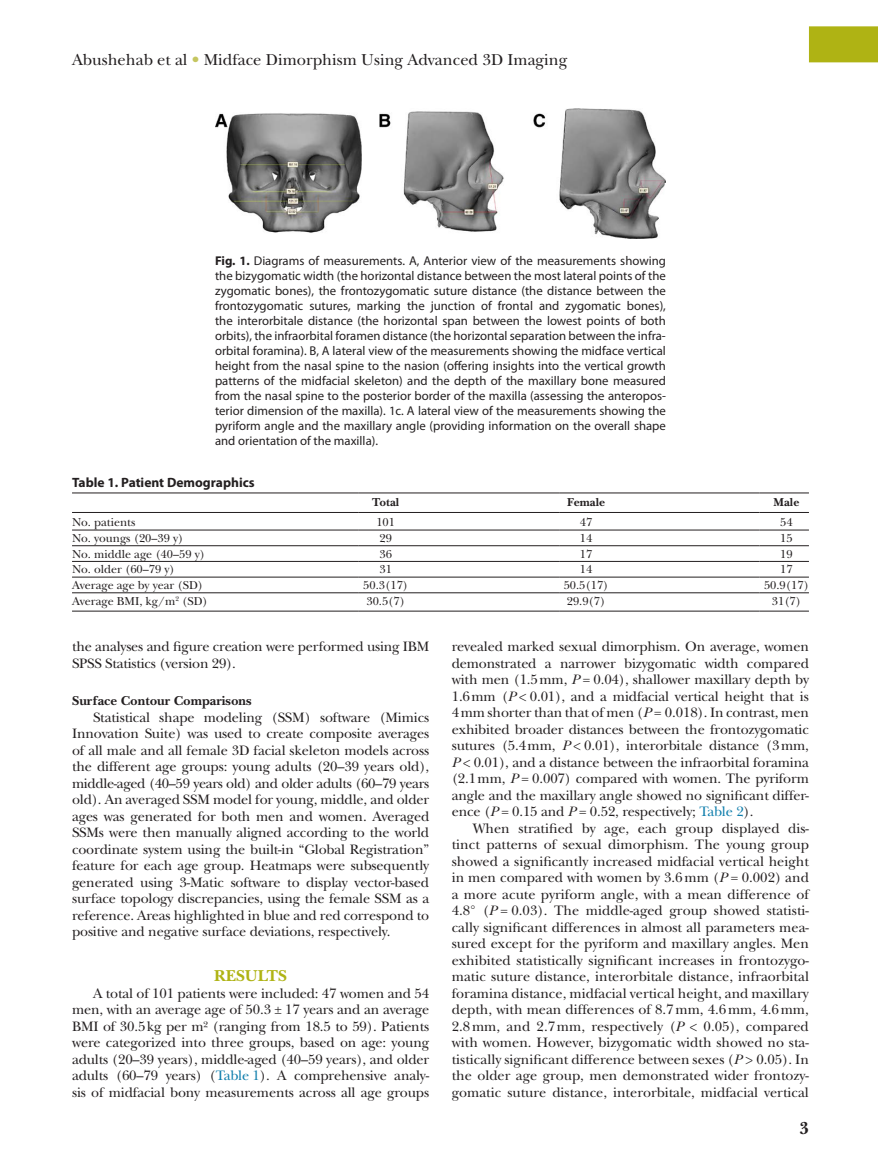
<style>
.page{position:relative;width:878px;height:1175px;background:#fff}
.page>*{position:absolute;margin:0;border:0;box-sizing:border-box;transform-origin:0 0}
.t1{font:700 18px "New Baskerville Std";color:#231f20}
.t2{font:16.5px "New Baskerville Std";color:#231f20}
.t3{font:700 16.5px "New Baskerville Std";color:#afb314}
.t4{font:14.25px/16.5px "New Baskerville Std";letter-spacing:-.01em;color:#231f20;text-align:justify}
.t5{font:700 13.5px "Myriad Pro";color:#231f20}
.t6{font:700 13.5px "New Baskerville Std";color:#231f20}
.t7{font:12.75px/15px "Myriad Pro";color:#231f20;text-align:justify}
.t8{font:12px "New Baskerville Std";color:#231f20}
.t9{font:700 12px "New Baskerville Std";color:#231f20}
.s1{color:#c5c660}
.s2{font-weight:700}
.s3{color:#0f7eac}
.s4{font-style:italic}
</style>
<div class="page">
<div style="left:808px;top:26px;width:70px;height:36px;background:#afb314"></div>
<img style="left:215px;top:108px;width:451px;height:131px">
<hr style="left:72px;top:492px;width:287px;height:1px;background:#231f20">
<hr style="left:72px;top:512px;width:287px;height:1px;background:#231f20">
<hr style="left:359px;top:492px;width:200px;height:1px;background:#231f20">
<hr style="left:359px;top:512px;width:200px;height:1px;background:#231f20">
<hr style="left:559px;top:492px;width:200px;height:1px;background:#231f20">
<hr style="left:559px;top:512px;width:200px;height:1px;background:#231f20">
<hr style="left:759px;top:492px;width:49px;height:1px;background:#231f20">
<hr style="left:759px;top:512px;width:49px;height:1px;background:#231f20">
<hr style="left:72px;top:529px;width:287px;height:1px;background:#231f20">
<hr style="left:359px;top:529px;width:200px;height:1px;background:#231f20">
<hr style="left:559px;top:529px;width:200px;height:1px;background:#231f20">
<hr style="left:759px;top:529px;width:49px;height:1px;background:#231f20">
<hr style="left:72px;top:545px;width:287px;height:1px;background:#231f20">
<hr style="left:359px;top:545px;width:200px;height:1px;background:#231f20">
<hr style="left:559px;top:545px;width:200px;height:1px;background:#231f20">
<hr style="left:759px;top:545px;width:49px;height:1px;background:#231f20">
<hr style="left:72px;top:561px;width:287px;height:1px;background:#231f20">
<hr style="left:359px;top:561px;width:200px;height:1px;background:#231f20">
<hr style="left:559px;top:561px;width:200px;height:1px;background:#231f20">
<hr style="left:759px;top:561px;width:49px;height:1px;background:#231f20">
<hr style="left:72px;top:576px;width:287px;height:1px;background:#231f20">
<hr style="left:359px;top:576px;width:200px;height:1px;background:#231f20">
<hr style="left:559px;top:576px;width:200px;height:1px;background:#231f20">
<hr style="left:759px;top:576px;width:49px;height:1px;background:#231f20">
<hr style="left:72px;top:592px;width:287px;height:1px;background:#231f20">
<hr style="left:72px;top:610px;width:287px;height:1px;background:#231f20">
<hr style="left:359px;top:592px;width:200px;height:1px;background:#231f20">
<hr style="left:359px;top:610px;width:200px;height:1px;background:#231f20">
<hr style="left:559px;top:592px;width:200px;height:1px;background:#231f20">
<hr style="left:559px;top:610px;width:200px;height:1px;background:#231f20">
<hr style="left:759px;top:592px;width:49px;height:1px;background:#231f20">
<hr style="left:759px;top:610px;width:49px;height:1px;background:#231f20">
<p class="t2" style="left:72px;top:50px;width:497px">Abushehab et al <span class="s1">•</span> Midface Dimorphism Using Advanced 3D Imaging</p>
<p class="t7" style="left:215px;top:253px;width:452px"><span class="s2">Fig. 1.</span> Diagrams of measurements. A, Anterior view of the measurements showing the bizygomatic width (the horizontal distance between the most lateral points of the zygomatic bones), the frontozygomatic suture distance (the distance between the frontozygomatic sutures, marking the junction of frontal and zygomatic bones), the interorbitale distance (the horizontal span between the lowest points of both orbits), the infraorbital foramen distance (the horizontal separation between the infra&shy;orbital foramina). B, A lateral view of the measurements showing the midface vertical height from the nasal spine to the nasion (offering insights into the vertical growth patterns of the midfacial skeleton) and the depth of the maxillary bone measured from the nasal spine to the posterior border of the maxilla (assessing the anteropos&shy;terior dimension of the maxilla). 1c. A lateral view of the measurements showing the pyriform angle and the maxillary angle (providing information on the overall shape and orientation of the maxilla).</p>
<p class="t5" style="left:72px;top:473px;width:184px">Table 1. Patient Demographics</p>
<p class="t9" style="left:372px;top:495px;width:28px">Total</p>
<p class="t9" style="left:567px;top:495px;width:39px">Female</p>
<p class="t9" style="left:773px;top:495px;width:27px">Male</p>
<p class="t8" style="left:72px;top:515px;width:65px">No. patients</p>
<p class="t8" style="left:376px;top:515px;width:20px">101</p>
<p class="t8" style="left:580px;top:515px;width:14px">47</p>
<p class="t8" style="left:780px;top:515px;width:14px">54</p>
<p class="t8" style="left:72px;top:531px;width:113px">No. youngs (20–39 y)</p>
<p class="t8" style="left:379px;top:531px;width:14px">29</p>
<p class="t8" style="left:580px;top:531px;width:14px">14</p>
<p class="t8" style="left:780px;top:531px;width:14px">15</p>
<p class="t8" style="left:72px;top:547px;width:134px">No. middle age (40–59 y)</p>
<p class="t8" style="left:379px;top:547px;width:14px">36</p>
<p class="t8" style="left:580px;top:547px;width:14px">17</p>
<p class="t8" style="left:780px;top:547px;width:14px">19</p>
<p class="t8" style="left:72px;top:562px;width:104px">No. older (60–79 y)</p>
<p class="t8" style="left:379px;top:562px;width:14px">31</p>
<p class="t8" style="left:580px;top:562px;width:14px">14</p>
<p class="t8" style="left:780px;top:562px;width:14px">17</p>
<p class="t8" style="left:72px;top:578px;width:133px">Average age by year (SD)</p>
<p class="t8" style="left:363px;top:578px;width:46px">50.3(17)</p>
<p class="t8" style="left:563px;top:578px;width:46px">50.5(17)</p>
<p class="t8" style="left:764px;top:578px;width:46px">50.9(17)</p>
<p class="t8" style="left:72px;top:594px;width:137px">Average BMI, kg/m<sup>2</sup> (SD)</p>
<p class="t8" style="left:366px;top:594px;width:40px">30.5(7)</p>
<p class="t8" style="left:566px;top:594px;width:40px">29.9(7)</p>
<p class="t8" style="left:771px;top:594px;width:31px">31(7)</p>
<p class="t4" style="left:72px;top:638px;width:359px">the analyses and figure creation were performed using IBM<br>SPSS Statistics (version 29).</p>
<p class="t6" style="left:72px;top:693px;width:181px">Surface Contour Comparisons</p>
<p class="t4" style="left:72px;top:709px;width:359px;text-indent:21px">Statistical shape modeling (SSM) software (Mimics Innovation Suite) was used to create composite averages of all male and all female 3D facial skeleton models across the different age groups: young adults (20–39 years old), middle-aged (40–59 years old) and older adults (60–79 years old). An averaged SSM model for young, middle, and older ages was generated for both men and women. Averaged SSMs were then manually aligned according to the world coordinate system using the built-in “Global Registration” feature for each age group. Heatmaps were subsequently generated using 3-Matic software to display vector-based surface topology discrepancies, using the female SSM as a reference. Areas highlighted in blue and red correspond to positive and negative surface deviations, respectively.</p>
<p class="t3" style="left:214px;top:966px;width:74px">RESULTS</p>
<p class="t4" style="left:72px;top:985px;width:359px;text-indent:21px">A total of 101 patients were included: 47 women and 54 men, with an average age of 50.3 ± 17 years and an average BMI of 30.5kg per m² (ranging from 18.5 to 59). Patients were categorized into three groups, based on age: young adults (20–39 years), middle-aged (40–59 years), and older adults (60–79 years) (<span class="s3">Table 1</span>). A comprehensive analy&shy;sis of midfacial bony measurements across all age groups</p>
<p class="t4" style="left:452px;top:638px;width:359px">revealed marked sexual dimorphism. On average, women demonstrated a narrower bizygomatic width compared with men (1.5mm, <span class="s4">P</span> = 0.04), shallower maxillary depth by 1.6mm (<span class="s4">P</span> &lt; 0.01), and a midfacial vertical height that is 4mm shorter than that of men (<span class="s4">P</span> = 0.018). In contrast, men exhibited broader distances between the frontozygomatic sutures (5.4mm, <span class="s4">P</span> &lt; 0.01), interorbitale distance (3mm, <span class="s4">P</span> &lt; 0.01), and a distance between the infraorbital foramina (2.1mm, <span class="s4">P</span> = 0.007) compared with women. The pyriform angle and the maxillary angle showed no significant differ&shy;ence (<span class="s4">P</span> = 0.15 and <span class="s4">P</span> = 0.52, respectively; <span class="s3">Table 2</span>).</p>
<p class="t4" style="left:451px;top:820px;width:359px;text-indent:21px">When stratified by age, each group displayed dis&shy;tinct patterns of sexual dimorphism. The young group showed a significantly increased midfacial vertical height in men compared with women by 3.6mm (<span class="s4">P</span> = 0.002) and a more acute pyriform angle, with a mean difference of 4.8° (<span class="s4">P</span> = 0.03). The middle-aged group showed statisti&shy;cally significant differences in almost all parameters mea&shy;sured except for the pyriform and maxillary angles. Men exhibited statistically significant increases in frontozygo&shy;matic suture distance, interorbitale distance, infraorbital foramina distance, midfacial vertical height, and maxillary depth, with mean differences of 8.7mm, 4.6mm, 4.6mm, 2.8mm, and 2.7mm, respectively (<span class="s4">P</span> &lt; 0.05), compared with women. However, bizygomatic width showed no sta&shy;tistically significant difference between sexes (<span class="s4">P</span> &gt; 0.05). In the older age group, men demonstrated wider frontozy&shy;gomatic suture distance, interorbitale, midfacial vertical</p>
<p class="t1" style="left:799px;top:1118px;width:11px">3</p>
</div>
